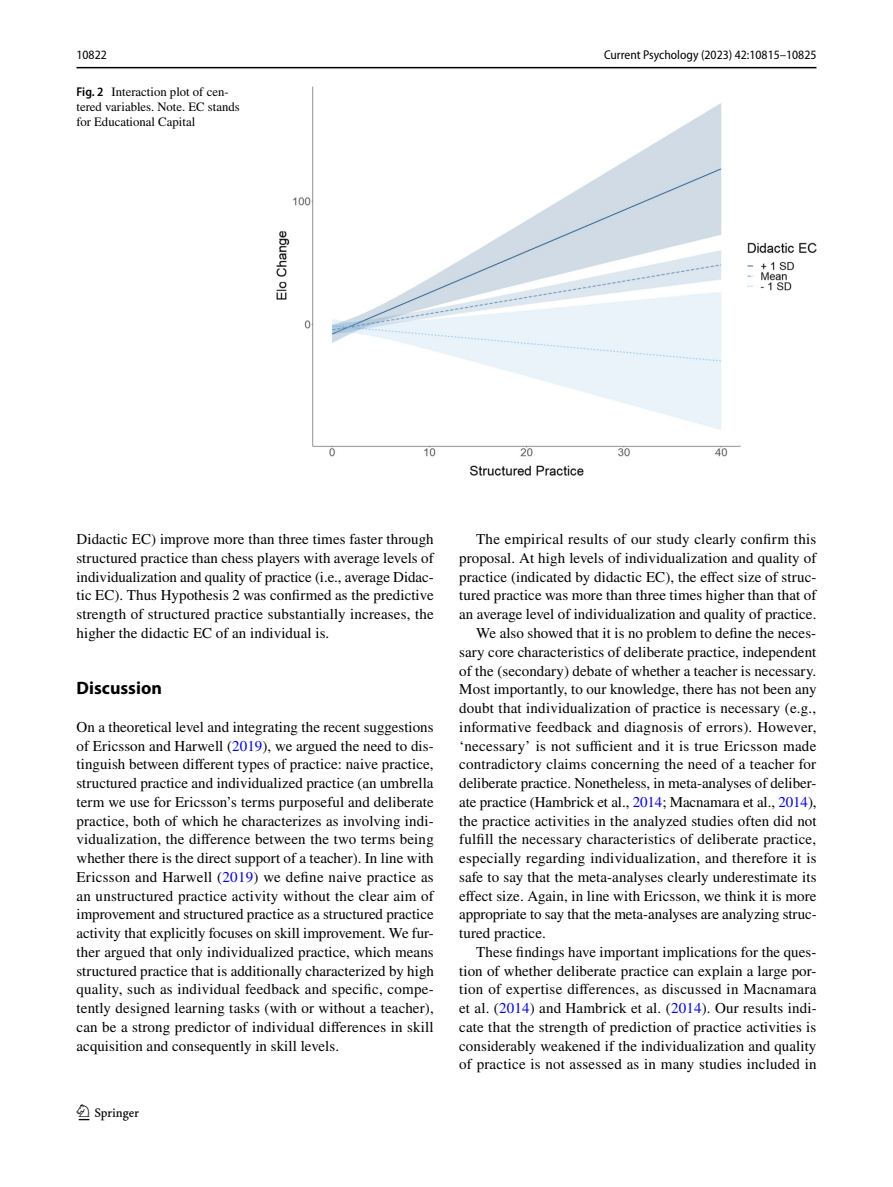
<style>
.page{position:relative;width:893px;height:1187px;background:#fff}
.page>*{position:absolute;margin:0;border:0;box-sizing:border-box;transform-origin:0 0}
.t1{font:22.5px "Springnew Regular 2";color:#000}
.t2{font:700 18px "Myriad Pro";color:#000}
.t3{font:15px/18.8px "STIX";letter-spacing:.005em;color:#000;text-align:justify}
.t4{font:12.75px/15px "STIX";color:#000}
.t5{font:semi-condensed 12.75px "Myriad Pro";color:#000}
.s1{font-family:"Myriad Pro";font-weight:600;font-stretch:semi-condensed}
.s2{color:#00f}
</style>
<div class="page">
<hr style="left:77px;top:67px;width:739px;height:1px;background:#000">
<img style="left:276px;top:87px;width:540px;height:388px">
<p class="t5" style="left:77px;top:48px;width:32px">10822</p>
<p class="t5" style="left:604px;top:48px;width:214px">Current Psychology (2023) 42:10815–10825</p>
<p class="t4" style="left:77px;top:85px;width:165px"><span class="s1">Fig. 2</span> Interaction plot of cen&shy;tered variables. Note. EC stands for Educational Capital</p>
<p class="t3" style="left:77px;top:530px;width:359px">Didactic EC) improve more than three times faster through structured practice than chess players with average levels of individualization and quality of practice (i.e., average Didac&shy;tic EC). Thus Hypothesis 2 was confirmed as the predictive strength of structured practice substantially increases, the higher the didactic EC of an individual is.</p>
<p class="t2" style="left:77px;top:676px;width:87px">Discussion</p>
<p class="t3" style="left:77px;top:718px;width:359px">On a theoretical level and integrating the recent suggestions of Ericsson and Harwell (<span class="s2">2019</span>), we argued the need to dis&shy;tinguish between different types of practice: naive practice, structured practice and individualized practice (an umbrella term we use for Ericsson’s terms purposeful and deliberate practice, both of which he characterizes as involving indi&shy;vidualization, the difference between the two terms being whether there is the direct support of a teacher). In line with Ericsson and Harwell (<span class="s2">2019</span>) we define naive practice as an unstructured practice activity without the clear aim of improvement and structured practice as a structured practice activity that explicitly focuses on skill improvement. We fur&shy;ther argued that only individualized practice, which means structured practice that is additionally characterized by high quality, such as individual feedback and specific, compe&shy;tently designed learning tasks (with or without a teacher), can be a strong predictor of individual differences in skill acquisition and consequently in skill levels.</p>
<h1 class="t1" style="left:79px;top:1104px;width:62px">1 3</h1>
<p class="t3" style="left:476px;top:530px;width:342px">The empirical results of our study clearly confirm this</p>
<p class="t3" style="left:459px;top:549px;width:359px">proposal. At high levels of individualization and quality of</p>
<p class="t3" style="left:459px;top:568px;width:359px">practice (indicated by didactic EC), the effect size of struc-</p>
<p class="t3" style="left:459px;top:587px;width:359px">tured practice was more than three times higher than that of</p>
<p class="t3" style="left:459px;top:605px;width:359px">an average level of individualization and quality of practice.</p>
<p class="t3" style="left:476px;top:624px;width:341px">We also showed that it is no problem to define the neces-</p>
<p class="t3" style="left:459px;top:643px;width:359px">sary core characteristics of deliberate practice, independent</p>
<p class="t3" style="left:459px;top:662px;width:358px">of the (secondary) debate of whether a teacher is necessary.</p>
<p class="t3" style="left:459px;top:680px;width:359px">Most importantly, to our knowledge, there has not been any</p>
<p class="t3" style="left:459px;top:699px;width:358px">doubt that individualization of practice is necessary (e.g.,</p>
<p class="t3" style="left:459px;top:718px;width:359px">informative feedback and diagnosis of errors). However,</p>
<p class="t3" style="left:459px;top:737px;width:359px">‘necessary’ is not sufficient and it is true Ericsson made</p>
<p class="t3" style="left:459px;top:755px;width:358px">contradictory claims concerning the need of a teacher for</p>
<p class="t3" style="left:459px;top:774px;width:359px">deliberate practice. Nonetheless, in meta-analyses of deliber-</p>
<p class="t3" style="left:459px;top:793px;width:359px">ate practice (Hambrick et al., <span class="s2">2014</span>; Macnamara et al., <span class="s2">2014</span>),</p>
<p class="t3" style="left:459px;top:812px;width:359px">the practice activities in the analyzed studies often did not</p>
<p class="t3" style="left:459px;top:830px;width:358px">fulfill the necessary characteristics of deliberate practice,</p>
<p class="t3" style="left:459px;top:849px;width:359px">especially regarding individualization, and therefore it is</p>
<p class="t3" style="left:459px;top:868px;width:359px">safe to say that the meta-analyses clearly underestimate its</p>
<p class="t3" style="left:459px;top:887px;width:359px">effect size. Again, in line with Ericsson, we think it is more</p>
<p class="t3" style="left:459px;top:905px;width:359px">appropriate to say that the meta-analyses are analyzing struc-</p>
<p class="t3" style="left:459px;top:924px;width:88px">tured practice.</p>
<p class="t3" style="left:476px;top:943px;width:342px">These findings have important implications for the ques-</p>
<p class="t3" style="left:459px;top:962px;width:359px">tion of whether deliberate practice can explain a large por-</p>
<p class="t3" style="left:459px;top:980px;width:359px">tion of expertise differences, as discussed in Macnamara</p>
<p class="t3" style="left:459px;top:999px;width:359px">et al. (<span class="s2">2014</span>) and Hambrick et al. (<span class="s2">2014</span>). Our results indi-</p>
<p class="t3" style="left:459px;top:1018px;width:359px">cate that the strength of prediction of practice activities is</p>
<p class="t3" style="left:459px;top:1037px;width:359px">considerably weakened if the individualization and quality</p>
<p class="t3" style="left:459px;top:1055px;width:359px">of practice is not assessed as in many studies included in</p>
</div>
